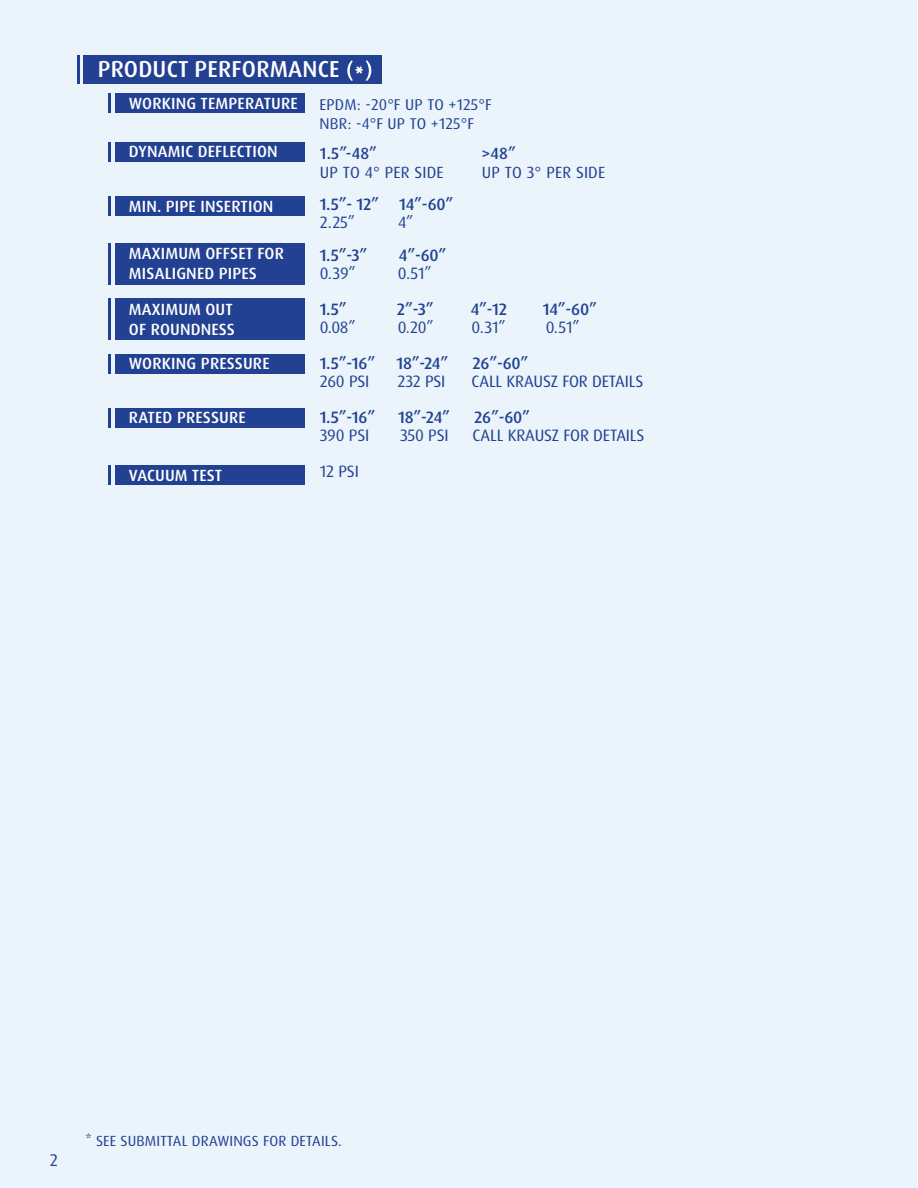
<style>
.page{position:relative;width:918px;height:1188px;background:#fff}
.page>*{position:absolute;margin:0;border:0;box-sizing:border-box;transform-origin:0 0}
.t1{font:500 23.1px "Dax OT";letter-spacing:.01em;color:#fff}
.t2{font:16.95px "Dax OT";color:#234392}
.t3{font:16.5px "Dax OT";letter-spacing:-.01em;color:#214392}
.t4{font:500 16.5px "Dax OT";letter-spacing:-.015em;color:#214392}
.t5{font:500 16.2px/20px "Dax OT";letter-spacing:.01em;color:#fff}
.t6{font:16.2px "Dax OT";letter-spacing:.01em;color:#234192}
.t7{font:500 16.2px "Dax OT";color:#234192}
.t8{font:15.6px/18.8px "Dax OT";letter-spacing:.01em;color:#234192}
.t9{font:14.7px "Dax OT";letter-spacing:.01em;color:#234192}
.s1{font-family:"Cinema";font-weight:900;font-size:19.8px}
</style>
<div class="page">
<div style="left:0;top:0;width:916px;height:1188px;background:#ebf4fb"></div>
<hr style="left:109px;top:93px;width:2px;height:20px;background:#234192">
<hr style="left:109px;top:354px;width:2px;height:20px;background:#234192">
<hr style="left:109px;top:408px;width:2px;height:20px;background:#234192">
<hr style="left:109px;top:465px;width:2px;height:20px;background:#234192">
<hr style="left:109px;top:142px;width:2px;height:20px;background:#234192">
<svg style="left:109px;top:197px;width:2px;height:19px"></svg>
<hr style="left:109px;top:243px;width:2px;height:41px;background:#234192">
<hr style="left:109px;top:298px;width:2px;height:42px;background:#234192">
<div style="left:115px;top:93px;width:189px;height:20px;background:#234192"></div>
<div style="left:115px;top:354px;width:189px;height:20px;background:#234192"></div>
<div style="left:115px;top:408px;width:189px;height:20px;background:#234192"></div>
<div style="left:115px;top:465px;width:189px;height:20px;background:#234192"></div>
<div style="left:115px;top:142px;width:189px;height:20px;background:#234192"></div>
<div style="left:115px;top:197px;width:189px;height:19px;background:#234192"></div>
<div style="left:115px;top:243px;width:189px;height:41px;background:#234192"></div>
<div style="left:115px;top:298px;width:189px;height:42px;background:#234192"></div>
<hr style="left:77px;top:56px;width:3px;height:28px;background:#234192">
<div style="left:83px;top:56px;width:299px;height:28px;background:#234192"></div>
<svg style="left:347px;top:60px;width:6px;height:21px"></svg>
<svg style="left:366px;top:60px;width:5px;height:21px"></svg>
<h1 class="t1" style="left:98px;top:55px;width:268px">PRODUCT PERFORMANCE <span class="s1">*</span></h1>
<p class="t8" style="left:320px;top:96px;width:174px">EPDM: -20°F UP TO +125°F<br>NBR: -4°F UP TO +125°F</p>
<p class="t5" style="left:129px;top:93px;width:170px">WORKING TEMPERATURE</p>
<p class="t5" style="left:129px;top:142px;width:150px">DYNAMIC DEFLECTION</p>
<p class="t5" style="left:129px;top:196px;width:146px">MIN. PIPE INSERTION</p>
<p class="t5" style="left:129px;top:244px;width:157px">MAXIMUM OFFSET FOR<br>MISALIGNED PIPES</p>
<p class="t5" style="left:129px;top:299px;width:108px">MAXIMUM OUT<br>OF ROUNDNESS</p>
<p class="t5" style="left:129px;top:354px;width:142px">WORKING PRESSURE</p>
<p class="t5" style="left:129px;top:408px;width:118px">RATED PRESSURE</p>
<p class="t5" style="left:129px;top:465px;width:95px">VACUUM TEST</p>
<p class="t7" style="left:320px;top:143px;width:59px">1.5”-48”</p>
<p class="t7" style="left:482px;top:143px;width:35px">&gt;48”</p>
<p class="t6" style="left:320px;top:162px;width:125px">UP TO 4° PER SIDE</p>
<p class="t6" style="left:482px;top:162px;width:125px">UP TO 3° PER SIDE</p>
<p class="t4" style="left:320px;top:194px;width:135px">1.5”- 12” 14”-60”</p>
<p class="t3" style="left:320px;top:212px;width:37px">2.25”</p>
<p class="t3" style="left:398px;top:212px;width:17px">4”</p>
<p class="t4" style="left:320px;top:245px;width:49px">1.5”-3”</p>
<p class="t4" style="left:399px;top:245px;width:49px">4”-60”</p>
<p class="t3" style="left:320px;top:263px;width:37px">0.39”</p>
<p class="t3" style="left:398px;top:263px;width:35px">0.51”</p>
<p class="t4" style="left:320px;top:299px;width:28px">1.5”</p>
<p class="t4" style="left:397px;top:299px;width:38px">2”-3”</p>
<p class="t4" style="left:471px;top:299px;width:38px">4”-12</p>
<p class="t4" style="left:543px;top:299px;width:56px">14”-60”</p>
<p class="t3" style="left:320px;top:317px;width:37px">0.08”</p>
<p class="t3" style="left:398px;top:317px;width:38px">0.20”</p>
<p class="t3" style="left:472px;top:317px;width:35px">0.31”</p>
<p class="t3" style="left:546px;top:317px;width:35px">0.51”</p>
<p class="t4" style="left:320px;top:353px;width:57px">1.5”-16”</p>
<p class="t4" style="left:396px;top:353px;width:53px">18”-24”</p>
<p class="t4" style="left:473px;top:353px;width:57px">26”-60”</p>
<p class="t3" style="left:320px;top:371px;width:51px">260 PSI</p>
<p class="t3" style="left:398px;top:371px;width:49px">232 PSI</p>
<p class="t3" style="left:472px;top:371px;width:173px">CALL KRAUSZ FOR DETAILS</p>
<p class="t4" style="left:320px;top:407px;width:57px">1.5”-16”</p>
<p class="t4" style="left:398px;top:407px;width:53px">18”-24”</p>
<p class="t4" style="left:474px;top:407px;width:57px">26”-60”</p>
<p class="t3" style="left:320px;top:425px;width:51px">390 PSI</p>
<p class="t3" style="left:400px;top:425px;width:50px">350 PSI</p>
<p class="t3" style="left:473px;top:425px;width:173px">CALL KRAUSZ FOR DETAILS</p>
<p class="t3" style="left:320px;top:461px;width:41px">12 PSI</p>
<p class="t2" style="left:50px;top:1150px;width:10px">2</p>
<p class="t9" style="left:86px;top:1131px;width:258px">* SEE SUBMITTAL DRAWINGS FOR DETAILS.</p>
</div>
